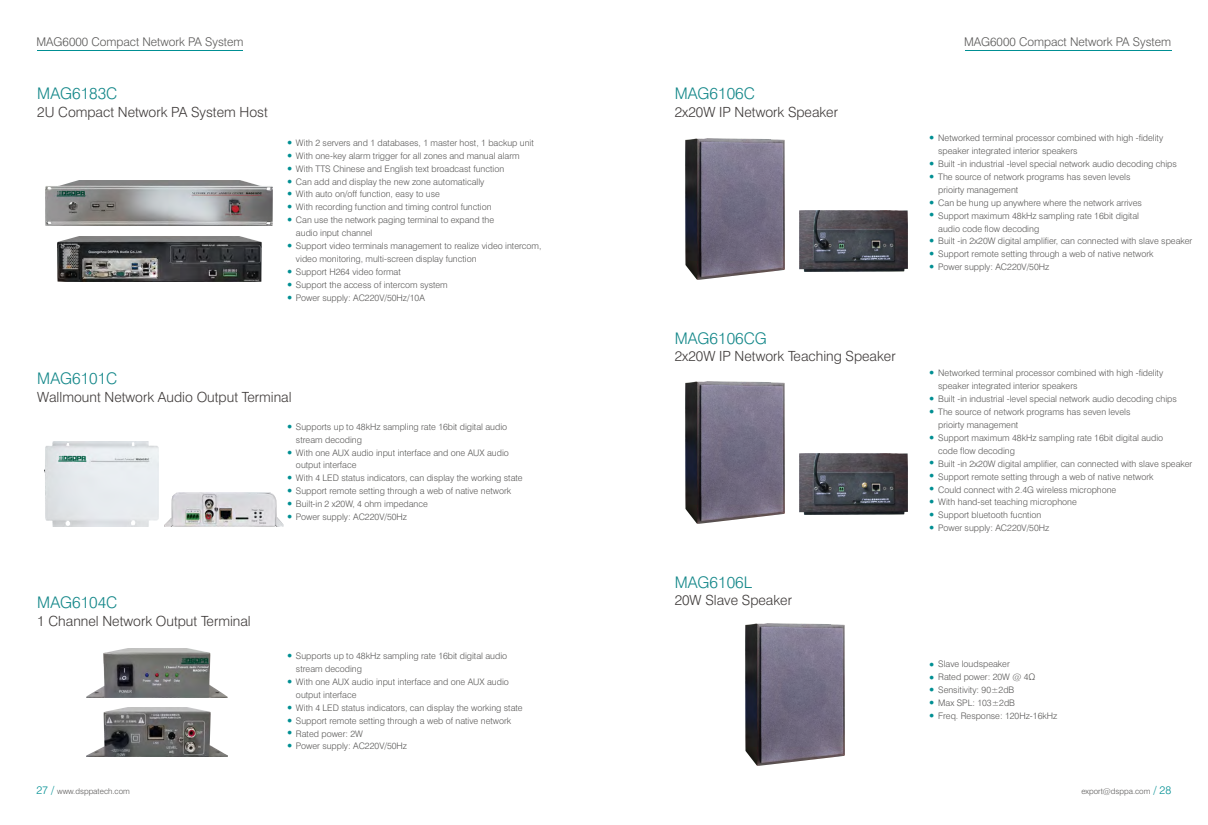
<style>
.page{position:relative;width:1208px;height:825px;background:#fff}
.page>*{position:absolute;margin:0;border:0;box-sizing:border-box;transform-origin:0 0}
.t1{font:300 16px "Swiss 721 BT";color:#138789}
.t2{font:300 14px "Swiss 721 BT";color:#3e3a39}
.t3{font:300 12px "Swiss 721 BT";color:#595857}
.t4{font:300 9px/12.9px "Swiss 721 BT";color:#595857}
.t5{font:8px/12.9px "Microsoft Ya Hei";color:#008f93;text-align:justify}
.t6{font:300 8px "Swiss 721 BT";color:#595857}
.s1{font-size:11px;color:#008f93}
</style>
<div class="page">
<hr style="left:965px;top:50px;width:206px;height:1px;background:#008f93">
<hr style="left:37px;top:50px;width:206px;height:1px;background:#008f93">
<img style="left:45px;top:180px;width:227px;height:46px">
<img style="left:57px;top:236px;width:204px;height:46px">
<img style="left:45px;top:441px;width:113px;height:86px">
<img style="left:165px;top:492px;width:119px;height:35px">
<img style="left:86px;top:649px;width:142px;height:48px">
<img style="left:86px;top:708px;width:142px;height:48px">
<img style="left:800px;top:211px;width:107px;height:61px">
<img style="left:800px;top:453px;width:107px;height:61px">
<img style="left:685px;top:138px;width:99px;height:142px">
<img style="left:685px;top:382px;width:99px;height:142px">
<img style="left:745px;top:624px;width:99px;height:142px">
<h3 class="t3" style="left:36px;top:37px;width:209px">MAG6000 Compact Network PA System</h3>
<h3 class="t3" style="left:964px;top:37px;width:209px">MAG6000 Compact Network PA System</h3>
<h1 class="t1" style="left:37px;top:87px;width:82px">MAG6183C</h1>
<h2 class="t2" style="left:37px;top:106px;width:232px">2U Compact Network PA System Host</h2>
<p class="t4" style="left:296px;top:137px;width:247px">With 2 servers and 1 databases, 1 master host, 1 backup unit With one-key alarm trigger for all zones and manual alarm<br>With TTS Chinese and English text broadcast function<br>Can add and display the new zone automatically<br>With auto on/off function, easy to use<br>With recording function and timing control function<br>Can use the network paging terminal to expand the<br>audio input channel<br>Support video terminals management to realize video intercom, video monitoring, multi-screen display function<br>Support H264 video format<br>Support the access of intercom system<br>Power supply: AC220V/50Hz/10A</p>
<h1 class="t1" style="left:675px;top:87px;width:82px">MAG6106C</h1>
<h2 class="t2" style="left:675px;top:106px;width:165px">2x20W IP Network Speaker</h2>
<p class="t4" style="left:938px;top:132px;width:256px">Networked terminal processor combined with high -fidelity speaker integrated interior speakers<br>Built -in industrial -level special network audio decoding chips The source of network programs has seven levels<br>prioirty management<br>Can be hung up anywhere where the network arrives<br>Support maximum 48kHz sampling rate 16bit digital<br>audio code flow decoding<br>Built -in 2x20W digital amplifier, can connected with slave speaker Support remote setting through a web of native network<br>Power supply: AC220V/50Hz</p>
<p class="t5" style="left:929px;top:131px;width:7px">●</p>
<p class="t5" style="left:929px;top:157px;width:7px">● ●</p>
<p class="t5" style="left:929px;top:196px;width:7px">● ●</p>
<p class="t5" style="left:929px;top:234px;width:7px">● ● ●</p>
<p class="t5" style="left:287px;top:136px;width:7px">● ● ● ● ● ● ●</p>
<p class="t5" style="left:287px;top:239px;width:7px">●</p>
<p class="t5" style="left:287px;top:265px;width:7px">● ● ●</p>
<h1 class="t1" style="left:37px;top:372px;width:82px">MAG6101C</h1>
<h2 class="t2" style="left:37px;top:391px;width:256px">Wallmount Network Audio Output Terminal</h2>
<h1 class="t1" style="left:37px;top:596px;width:82px">MAG6104C</h1>
<h2 class="t2" style="left:37px;top:615px;width:215px">1 Channel Network Output Terminal</h2>
<p class="t4" style="left:296px;top:421px;width:228px">Supports up to 48kHz sampling rate 16bit digital audio stream decoding<br>With one AUX audio input interface and one AUX audio output interface<br>With 4 LED status indicators, can display the working state Support remote setting through a web of native network Built-in 2 x20W, 4 ohm impedance<br>Power supply: AC220V/50Hz</p>
<p class="t5" style="left:287px;top:420px;width:7px">●</p>
<p class="t5" style="left:287px;top:446px;width:7px">●</p>
<p class="t5" style="left:287px;top:472px;width:7px">● ● ● ●</p>
<p class="t4" style="left:296px;top:650px;width:228px">Supports up to 48kHz sampling rate 16bit digital audio stream decoding<br>With one AUX audio input interface and one AUX audio output interface<br>With 4 LED status indicators, can display the working state Support remote setting through a web of native network Rated power: 2W<br>Power supply: AC220V/50Hz</p>
<p class="t5" style="left:287px;top:649px;width:7px">●</p>
<p class="t5" style="left:287px;top:675px;width:7px">●</p>
<p class="t5" style="left:287px;top:701px;width:7px">● ● ● ●</p>
<h1 class="t1" style="left:675px;top:331px;width:94px">MAG6106CG</h1>
<h2 class="t2" style="left:675px;top:350px;width:222px">2x20W IP Network Teaching Speaker</h2>
<h1 class="t1" style="left:675px;top:576px;width:79px">MAG6106L</h1>
<h2 class="t2" style="left:675px;top:595px;width:119px">20W Slave Speaker</h2>
<p class="t4" style="left:938px;top:367px;width:256px">Networked terminal processor combined with high -fidelity speaker integrated interior speakers<br>Built -in industrial -level special network audio decoding chips The source of network programs has seven levels<br>prioirty management<br>Support maximum 48kHz sampling rate 16bit digital audio<br>code flow decoding<br>Built -in 2x20W digital amplifier, can connected with slave speaker Support remote setting through a web of native network<br>Could connect with 2.4G wireless microphone<br>With hand-set teaching microphone<br>Support bluetooth fucntion<br>Power supply: AC220V/50Hz</p>
<p class="t5" style="left:929px;top:367px;width:7px">●</p>
<p class="t5" style="left:929px;top:392px;width:7px">● ●</p>
<p class="t5" style="left:929px;top:431px;width:7px">●</p>
<p class="t5" style="left:929px;top:457px;width:7px">● ● ● ● ● ●</p>
<p class="t4" style="left:938px;top:659px;width:121px">Slave loudspeaker<br>Rated power: 20W @ 4Ω<br>Sensitivity: 90±2dB<br>Max SPL: 103±2dB<br>Freq. Response: 120Hz-16kHz</p>
<p class="t5" style="left:929px;top:658px;width:7px">● ● ● ● ●</p>
<p class="t6" style="left:36px;top:788px;width:95px"><span class="s1">27 /</span> www.dsppatech.com</p>
<p class="t6" style="left:1081px;top:788px;width:91px">export@dsppa.com <span class="s1">/ 28</span></p>
</div>
